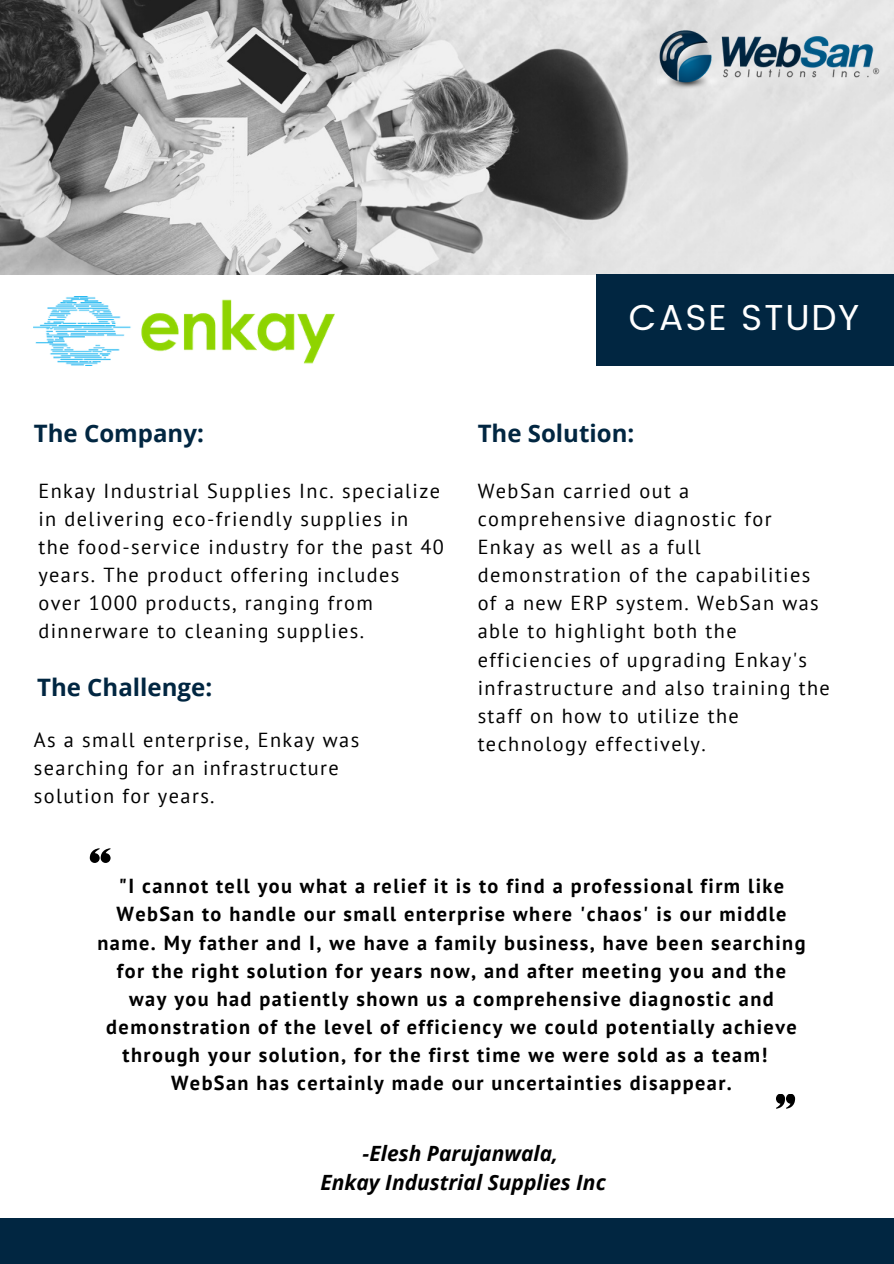
<style>
.page{position:relative;width:894px;height:1264px;background:#fff}
.page>*{position:absolute;margin:0;border:0;box-sizing:border-box;transform-origin:0 0}
.t1{font:36px "Poppins";letter-spacing:.05em;color:#fff}
.t2{font:700 24px "Open Sans";color:#012641}
.t3{font:italic 700 21px "Open Sans";color:#000}
.t4{font:20.25px/28.2px "PT Sans";letter-spacing:.07em;color:#000}
.t5{font:700 20.25px "PT Sans";letter-spacing:.07em;color:#000}
</style>
<div class="page">
<img style="left:0;top:0;width:893px;height:274px">
<div style="left:595px;top:274px;width:298px;height:91px;background:#012641"></div>
<img style="left:657px;top:23px;width:221px;height:66px">
<svg style="left:90px;top:848px;width:21px;height:14px"></svg>
<svg style="left:776px;top:1094px;width:18px;height:14px"></svg>
<div style="left:0;top:1218px;width:893px;height:45px;background:#012641"></div>
<img style="left:34px;top:297px;width:300px;height:68px">
<p class="t1" style="left:628px;top:296px;width:232px">CASE STUDY</p>
<p class="t2" style="left:34px;top:416px;width:171px">The Company:</p>
<p class="t2" style="left:477px;top:416px;width:158px">The Solution:</p>
<p class="t4" style="left:38px;top:476px;width:407px">Enkay Industrial Supplies Inc. specialize in delivering eco-friendly supplies in the food-service industry for the past 40 years. The product offering includes over 1000 products, ranging from dinnerware to cleaning supplies.</p>
<p class="t2" style="left:37px;top:670px;width:176px">The Challenge:</p>
<p class="t4" style="left:477px;top:476px;width:353px">WebSan carried out a comprehensive diagnostic for<br>Enkay as well as a full demonstration of the capabilities of a new ERP system. WebSan was able to highlight both the efficiencies of upgrading Enkay's infrastructure and also training the staff on how to utilize the</p>
<p class="t4" style="left:34px;top:725px;width:327px">As a small enterprise, Enkay was</p>
<p class="t4" style="left:477px;top:729px;width:229px">technology effectively.</p>
<p class="t4" style="left:34px;top:753px;width:306px">searching for an infrastructure solution for years.</p>
<p class="t5" style="left:119px;top:872px;width:666px">"I cannot tell you what a relief it is to find a professional firm like</p>
<p class="t5" style="left:116px;top:900px;width:671px">WebSan to handle our small enterprise where 'chaos' is our middle</p>
<p class="t5" style="left:97px;top:928px;width:709px">name. My father and I, we have a family business, have been searching</p>
<p class="t5" style="left:117px;top:957px;width:670px">for the right solution for years now, and after meeting you and the</p>
<p class="t5" style="left:129px;top:985px;width:646px">way you had patiently shown us a comprehensive diagnostic and</p>
<p class="t5" style="left:106px;top:1013px;width:691px">demonstration of the level of efficiency we could potentially achieve</p>
<p class="t5" style="left:122px;top:1041px;width:646px">through your solution, for the first time we were sold as a team!</p>
<p class="t5" style="left:171px;top:1069px;width:562px">WebSan has certainly made our uncertainties disappear.</p>
<p class="t3" style="left:362px;top:1138px;width:197px">-Elesh Parujanwala,</p>
<p class="t3" style="left:320px;top:1167px;width:287px">Enkay Industrial Supplies Inc</p>
</div>
